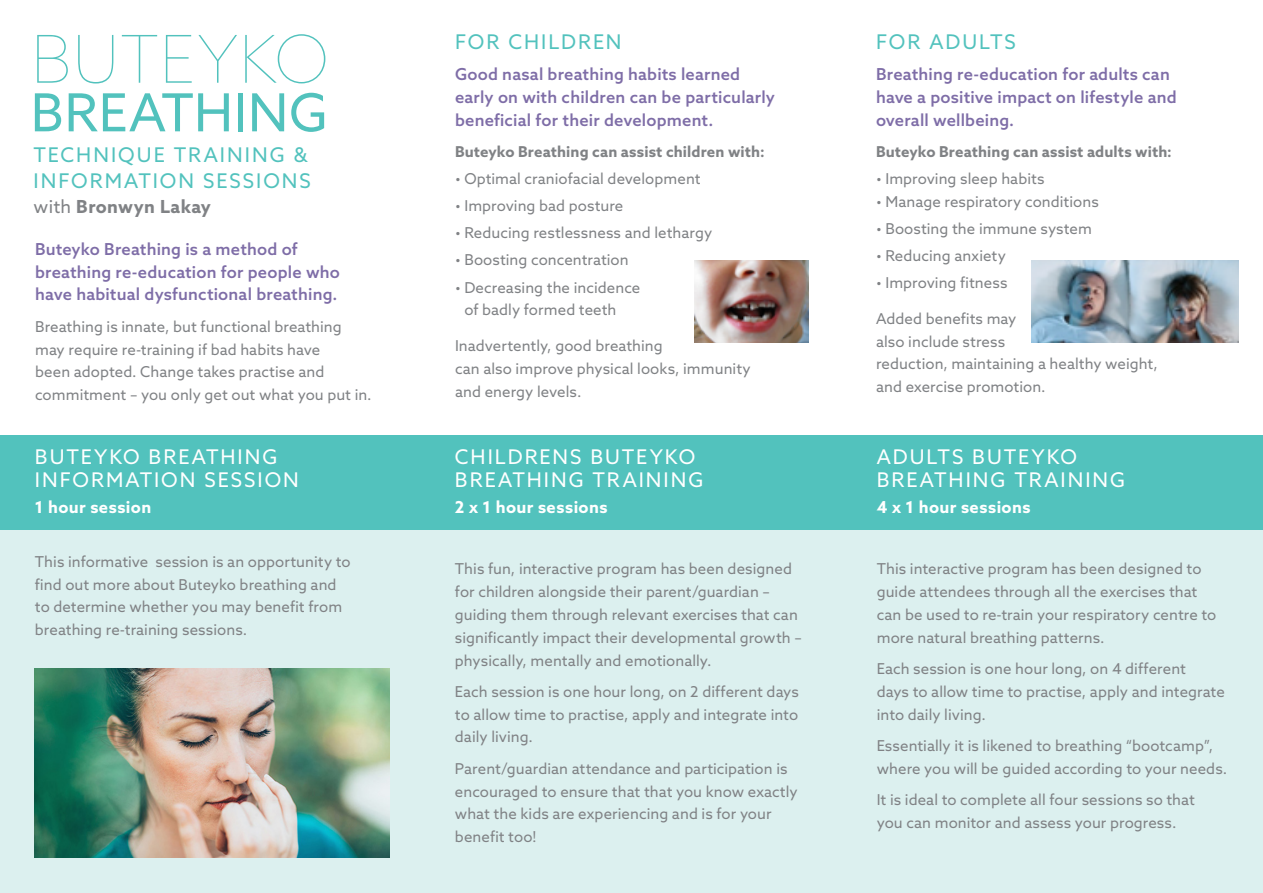
<style>
.page{position:relative;width:1263px;height:893px;background:#fff}
.page>*{position:absolute;margin:0;border:0;box-sizing:border-box;transform-origin:0 0}
.t1{font:100 66px "Azo Sans";color:#52c2bd}
.t2{font:52.5px "Azo Sans";letter-spacing:.01em;color:#52c2bd}
.Paragraph_Style_1{font:20.25px/23.4px "Azo Sans";letter-spacing:.095em;color:#fff}
.Paragraph_Style_1-2{font:20.25px/26.4px "Azo Sans";letter-spacing:.1em;color:#52c2bd}
.t3{font:700 18px "Azo Sans";letter-spacing:.02em;color:#808285}
.Paragraph_Style_1-3{font:500 16.5px/22.8px "Azo Sans";letter-spacing:.01em;color:#7e6da7}
.Paragraph_Style_1-4{font:700 16.5px "Azo Sans";letter-spacing:.025em;color:#fff}
.Paragraph_Style_1-5{font:15px/22.8px "Azo Sans";letter-spacing:.005em;color:#808285}
.t4{font:700 15px "Azo Sans";letter-spacing:.01em;color:#808285}
.s1{font-weight:400}
</style>
<div class="page">
<div style="left:0;top:473px;width:1263px;height:420px;background:#dcf0ef"></div>
<div style="left:0;top:435px;width:1263px;height:95px;background:#52c2bd"></div>
<img style="left:1031px;top:261px;width:208px;height:82px">
<img style="left:695px;top:261px;width:113px;height:82px">
<img style="left:34px;top:669px;width:355px;height:188px">
<p class="t1" style="left:31px;top:16px;width:300px">BUTEYKO</p>
<p class="t2" style="left:31px;top:78px;width:299px">BREATHING</p>
<p class="Paragraph_Style_1-2" style="left:34px;top:141px;width:279px">TECHNIQUE TRAINING &amp;<br>INFORMATION SESSIONS</p>
<p class="t3" style="left:34px;top:195px;width:179px"><span class="s1">with</span> Bronwyn Lakay</p>
<p class="Paragraph_Style_1-3" style="left:35px;top:237px;width:306px">Buteyko Breathing is a method of breathing re-education for people who have habitual dysfunctional breathing.</p>
<p class="Paragraph_Style_1-5" style="left:35px;top:315px;width:338px">Breathing is innate, but functional breathing may require re-training if bad habits have<br>been adopted. Change takes practise and commitment – you only get out what you put in.</p>
<p class="Paragraph_Style_1" style="left:35px;top:444px;width:265px">BUTEYKO BREATHING<br>INFORMATION SESSION</p>
<p class="Paragraph_Style_1-4" style="left:35px;top:497px;width:118px">1 hour session</p>
<p class="Paragraph_Style_1-5" style="left:35px;top:550px;width:317px">This informative session is an opportunity to find out more about Buteyko breathing and to determine whether you may benefit from breathing re-training sessions.</p>
<p class="Paragraph_Style_1-2" style="left:455px;top:28px;width:168px">FOR CHILDREN</p>
<p class="Paragraph_Style_1-3" style="left:455px;top:63px;width:322px">Good nasal breathing habits learned early on with children can be particularly beneficial for their development.</p>
<p class="t4" style="left:455px;top:142px;width:311px">Buteyko Breathing can assist children with:</p>
<p class="Paragraph_Style_1-5" style="left:455px;top:167px;width:247px">• Optimal craniofacial development</p>
<p class="Paragraph_Style_1-5" style="left:455px;top:194px;width:170px">• Improving bad posture</p>
<p class="Paragraph_Style_1-5" style="left:455px;top:221px;width:259px">• Reducing restlessness and lethargy</p>
<p class="Paragraph_Style_1-5" style="left:455px;top:249px;width:175px">• Boosting concentration</p>
<p class="Paragraph_Style_1-5" style="left:464px;top:276px;width:177px;text-indent:-9px">• Decreasing the incidence of badly formed teeth</p>
<p class="Paragraph_Style_1-5" style="left:455px;top:334px;width:297px">Inadvertently, good breathing<br>can also improve physical looks, immunity and energy levels.</p>
<p class="Paragraph_Style_1" style="left:455px;top:444px;width:250px">CHILDRENS BUTEYKO<br>BREATHING TRAINING</p>
<p class="Paragraph_Style_1-4" style="left:455px;top:497px;width:154px">2 x 1 hour sessions</p>
<p class="Paragraph_Style_1-5" style="left:455px;top:557px;width:348px">This fun, interactive program has been designed for children alongside their parent/guardian – guiding them through relevant exercises that can significantly impact their developmental growth – physically, mentally and emotionally.</p>
<p class="Paragraph_Style_1-5" style="left:455px;top:680px;width:345px;text-align:justify">Each session is one hour long, on 2 different days to allow time to practise, apply and integrate into daily living.</p>
<p class="Paragraph_Style_1-5" style="left:455px;top:757px;width:344px">Parent/guardian attendance and participation is encouraged to ensure that that you know exactly what the kids are experiencing and is for your benefit too!</p>
<p class="Paragraph_Style_1-2" style="left:876px;top:28px;width:141px">FOR ADULTS</p>
<p class="Paragraph_Style_1-3" style="left:876px;top:63px;width:302px">Breathing re-education for adults can have a positive impact on lifestyle and overall wellbeing.</p>
<p class="t4" style="left:876px;top:142px;width:297px">Buteyko Breathing can assist adults with:</p>
<p class="Paragraph_Style_1-5" style="left:876px;top:167px;width:170px">• Improving sleep habits</p>
<p class="Paragraph_Style_1-5" style="left:876px;top:190px;width:224px">• Manage respiratory conditions</p>
<p class="Paragraph_Style_1-5" style="left:876px;top:217px;width:217px">• Boosting the immune system</p>
<p class="Paragraph_Style_1-5" style="left:876px;top:244px;width:131px">• Reducing anxiety</p>
<p class="Paragraph_Style_1-5" style="left:876px;top:271px;width:133px">• Improving fitness</p>
<p class="Paragraph_Style_1-5" style="left:876px;top:307px;width:283px">Added benefits may<br>also include stress<br>reduction, maintaining a healthy weight, and exercise promotion.</p>
<p class="Paragraph_Style_1" style="left:877px;top:444px;width:250px">ADULTS BUTEYKO<br>BREATHING TRAINING</p>
<p class="Paragraph_Style_1-4" style="left:877px;top:497px;width:155px">4 x 1 hour sessions</p>
<p class="Paragraph_Style_1-5" style="left:877px;top:557px;width:341px">This interactive program has been designed to guide attendees through all the exercises that can be used to re-train your respiratory centre to more natural breathing patterns.</p>
<p class="Paragraph_Style_1-5" style="left:877px;top:657px;width:350px">Each session is one hour long, on 4 different<br>days to allow time to practise, apply and integrate into daily living.</p>
<p class="Paragraph_Style_1-5" style="left:877px;top:734px;width:352px">Essentially it is likened to breathing “bootcamp”, where you will be guided according to your needs.</p>
<p class="Paragraph_Style_1-5" style="left:877px;top:788px;width:320px">It is ideal to complete all four sessions so that you can monitor and assess your progress.</p>
</div>
